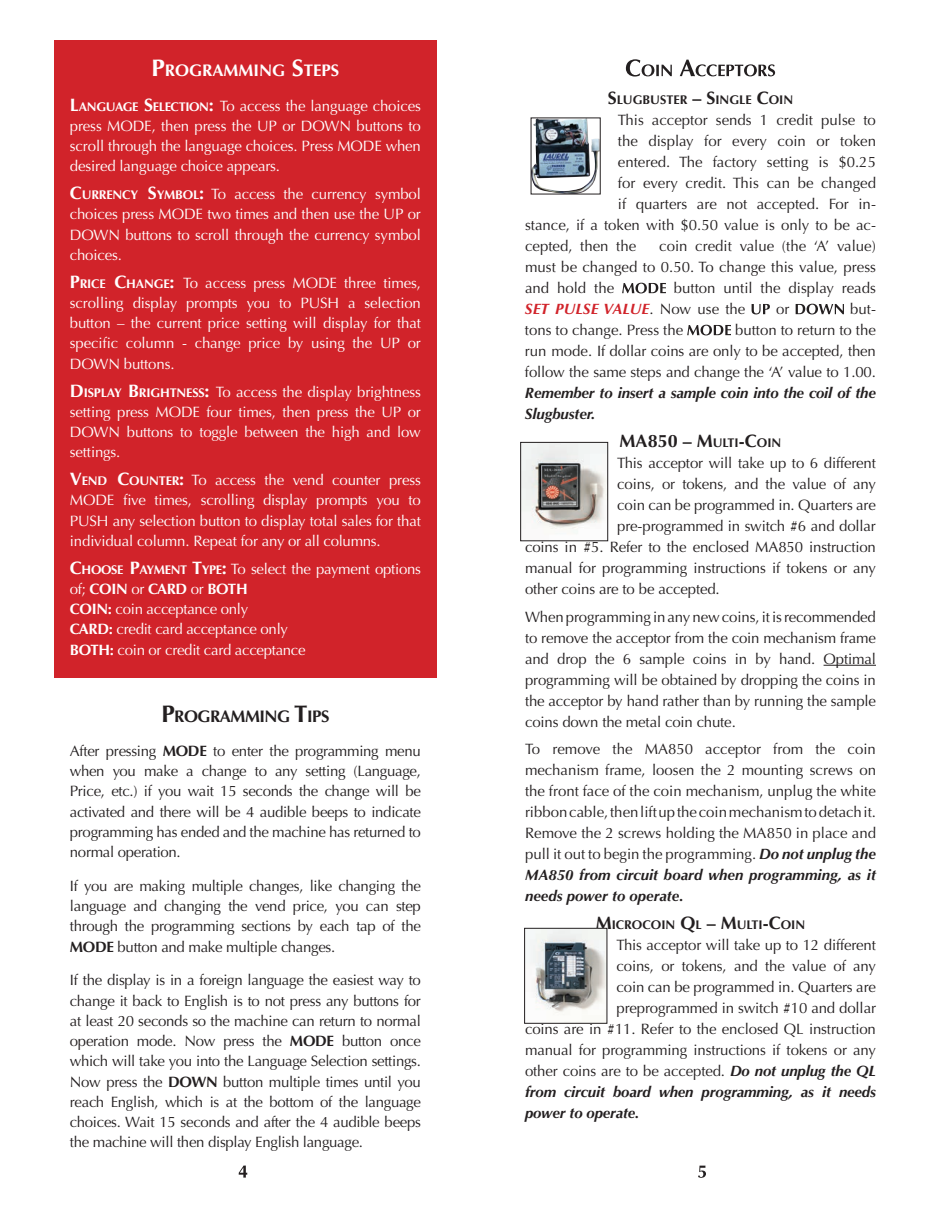
<style>
.page{position:relative;width:945px;height:1215px;background:#fff}
.page>*{position:absolute;margin:0;border:0;box-sizing:border-box;transform-origin:0 0}
.t1{font:700 18px "Optima";color:#231f20}
.t2{font:700 16.8px "Optima";color:#fff}
.t3{font:700 16.8px "Optima";letter-spacing:-.03em;color:#231f20}
.t4{font:15px/21px "Optima";letter-spacing:-.01em;color:#231f20;text-align:justify}
.t5{font:15px/20.2px "Optima";letter-spacing:-.01em;color:#fff;text-align:justify}
.t6{font:italic 700 15px/21px "Optima";letter-spacing:-.01em;color:#231f20}
.t7{font:700 12.6px "Optima";color:#231f20}
.s1{font-size:24px}
.s2{font-weight:700;font-size:18px}
.s3{font-weight:700;font-size:12.6px}
.s4{font-weight:700}
.s5{font-size:18px}
.s6{font-weight:700;font-style:italic;color:#d1232a}
.s7{font-size:12.6px}
.s8{font-weight:700;font-style:italic}
</style>
<div class="page">
<hr style="left:824px;top:665px;width:52px;height:1px;background:#231f20">
<svg style="left:626px;top:59px;width:149px;height:18px"></svg>
<svg style="left:622px;top:283px;width:44px;height:10px"></svg>
<svg style="left:752px;top:304px;width:18px;height:10px"></svg>
<svg style="left:796px;top:304px;width:48px;height:10px"></svg>
<svg style="left:687px;top:325px;width:44px;height:10px"></svg>
<svg style="left:239px;top:1166px;width:8px;height:12px"></svg>
<svg style="left:698px;top:1166px;width:8px;height:12px"></svg>
<img style="left:533px;top:120px;width:65px;height:72px">
<img style="left:529px;top:930px;width:76px;height:85px">
<div style="left:524px;top:928px;width:83px;height:96px;border:1px solid #231f20"></div>
<img style="left:522px;top:444px;width:84px;height:88px">
<div style="left:520px;top:442px;width:88px;height:99px;border:1px solid #231f20"></div>
<div style="left:54px;top:40px;width:383px;height:638px;background:#d1232a"></div>
<p class="t2" style="left:151px;top:61px;width:76px"><span class="s1">P</span>ROGRAMM</p>
<p class="t2" style="left:253px;top:61px;width:87px">ING <span class="s1">S</span>TEPS</p>
<p class="t5" style="left:70px;top:96px;width:353px"><span class="s2">L</span><span class="s3">ANGUAGE</span> <span class="s2">S</span><span class="s3">ELECTION</span><span class="s2">:</span> To access the language choices press MODE, then press the UP or DOWN buttons to scroll through the language choices. Press MODE when desired language choice appears.</p>
<p class="t5" style="left:70px;top:184px;width:353px"><span class="s2">C</span><span class="s3">URRENCY</span> <span class="s2">S</span><span class="s3">YMBOL</span><span class="s2">:</span> To access the currency symbol choices press MODE two times and then use the UP or DOWN buttons to scroll through the currency symbol choices.</p>
<p class="t5" style="left:70px;top:273px;width:353px"><span class="s2">P</span><span class="s3">RICE</span> <span class="s2">C</span><span class="s3">HANGE</span><span class="s2">:</span> To access press MODE three times, scrolling display prompts you to PUSH a selection button – the current price setting will display for that specific column - change price by using the UP or DOWN buttons.</p>
<p class="t5" style="left:70px;top:382px;width:353px"><span class="s2">D</span><span class="s3">ISPLAY</span> <span class="s2">B</span> <span class="s3">RIGHTNESS</span><span class="s2">:</span> To access the display brightness setting press MODE four times, then press the UP or DOWN buttons to toggle between the high and low settings.</p>
<p class="t5" style="left:70px;top:470px;width:353px"><span class="s2">V</span><span class="s3">END</span> <span class="s2">C</span><span class="s3">OUNTER</span><span class="s2">:</span> To access the vend counter press MODE five times, scrolling display prompts you to PUSH any selection button to display total sales for that individual column. Repeat for any or all columns.</p>
<p class="t5" style="left:70px;top:559px;width:352px;text-align:left"><span class="s2">C</span><span class="s3">HOOSE</span> <span class="s2">P</span><span class="s3">AYMENT</span> <span class="s2">T</span><span class="s3">YPE</span><span class="s2">:</span> To select the payment options of; <span class="s4">COIN</span> or <span class="s4">CARD</span> or <span class="s4">BOTH<br>COIN:</span> coin acceptance only<br><span class="s4">CARD:</span> credit card acceptance only<br><span class="s4">BOTH:</span> coin or credit card acceptance</p>
<p class="t3" style="left:161px;top:707px;width:73px"><span class="s1">P</span>ROGRAMM</p>
<p class="t3" style="left:260px;top:707px;width:71px">ING <span class="s1">T</span>IPS</p>
<p class="t4" style="left:70px;top:741px;width:353px;line-height:20.2px">After pressing <span class="s4">MODE</span> to enter the programming menu when you make a change to any setting (Language, Price, etc.) if you wait 15 seconds the change will be activated and there will be 4 audible beeps to indicate programming has ended and the machine has returned to normal operation.</p>
<p class="t4" style="left:70px;top:876px;width:353px;line-height:20.2px">If you are making multiple changes, like changing the language and changing the vend price, you can step through the programming sections by each tap of the <span class="s4">MODE</span> button and make multiple changes.</p>
<p class="t4" style="left:70px;top:970px;width:353px;line-height:20.2px">If the display is in a foreign language the easiest way to change it back to English is to not press any buttons for at least 20 seconds so the machine can return to normal operation mode. Now press the <span class="s4">MODE</span> button once which will take you into the Language Selection settings.<br>Now press the <span class="s4">DOWN</span> button multiple times until you reach English, which is at the bottom of the language choices. Wait 15 seconds and after the 4 audible beeps the machine will then display English language.</p>
<p class="t7" style="left:608px;top:93px;width:187px"><span class="s5">S</span>LUGBUSTER <span class="s5">– S</span>INGLE <span class="s5">C</span>OIN</p>
<p class="t4" style="left:618px;top:110px;width:260px">This acceptor sends 1 credit pulse to</p>
<p class="t4" style="left:618px;top:131px;width:260px">the display for every coin or token</p>
<p class="t4" style="left:618px;top:152px;width:260px">entered. The factory setting is $0.25</p>
<p class="t4" style="left:618px;top:173px;width:260px">for every credit. This can be changed</p>
<p class="t4" style="left:618px;top:194px;width:260px">if quarters are not accepted. For in-</p>
<p class="t4" style="left:525px;top:215px;width:352px">stance, if a token with $0.50 value is only to be ac-</p>
<p class="t4" style="left:525px;top:236px;width:113px">cepted, then the</p>
<p class="t4" style="left:525px;top:236px;width:353px;text-indent:134px">coin credit value (the ‘A’ value) must be changed to 0.50. To change this value, press and hold the</p>
<p class="t4" style="left:525px;top:278px;width:352px;text-indent:149px">button until the display reads<br><span class="s6">SET PULSE VALUE</span>. Now use the</p>
<p class="t4" style="left:776px;top:299px;width:15px">or</p>
<p class="t4" style="left:850px;top:299px;width:27px">but-</p>
<p class="t4" style="left:525px;top:320px;width:352px;text-indent:210px">button to return to the run mode. If dollar coins are only to be accepted, then follow the same steps and change the ‘A’ value to 1.00.</p>
<p class="t6" style="left:525px;top:383px;width:352px">Remember to insert a sample coin into the coil of the<br>Slugbuster.</p>
<p class="t1" style="left:620px;top:431px;width:163px">MA850 – M<span class="s7">ULTI</span>-C<span class="s7">OIN</span></p>
<p class="t4" style="left:617px;top:453px;width:260px">This acceptor will take up to 6 different</p>
<p class="t4" style="left:617px;top:474px;width:260px">coins, or tokens, and the value of any</p>
<p class="t4" style="left:617px;top:495px;width:260px">coin can be programmed in. Quarters are</p>
<p class="t4" style="left:617px;top:516px;width:260px">pre-programmed in switch #6 and dollar</p>
<p class="t4" style="left:525px;top:537px;width:352px">coins in #5. Refer to the enclosed MA850 instruction</p>
<p class="t4" style="left:525px;top:558px;width:352px">manual for programming instructions if tokens or any</p>
<p class="t4" style="left:525px;top:579px;width:196px">other coins are to be accepted.</p>
<p class="t4" style="left:525px;top:606px;width:353px">When programming in any new coins, it is recommended to remove the acceptor from the coin mechanism frame and drop the 6 sample coins in by hand. Optimal programming will be obtained by dropping the coins in the acceptor by hand rather than by running the sample coins down the metal coin chute.</p>
<p class="t4" style="left:525px;top:739px;width:353px">To remove the MA850 acceptor from the coin mechanism frame, loosen the 2 mounting screws on the front face of the coin mechanism, unplug the white ribbon cable, then lift up the coin mechanism to detach it.<br>Remove the 2 screws holding the MA850 in place and pull it out to begin the programming. <span class="s8">Do not unplug the MA850 from circuit board when programming, as it needs power to operate.</span></p>
<p class="t7" style="left:596px;top:918px;width:211px"><span class="s5">M</span>ICROCOIN <span class="s5">Q</span>L <span class="s5">– M</span>ULTI<span class="s5">-C</span>OIN</p>
<p class="t4" style="left:616px;top:935px;width:261px">This acceptor will take up to 12 different</p>
<p class="t4" style="left:616px;top:956px;width:261px">coins, or tokens, and the value of any</p>
<p class="t4" style="left:616px;top:977px;width:261px">coin can be programmed in. Quarters are</p>
<p class="t4" style="left:616px;top:998px;width:261px">preprogrammed in switch #10 and dollar</p>
<p class="t4" style="left:525px;top:1019px;width:352px">coins are in #11. Refer to the enclosed QL instruction</p>
<p class="t4" style="left:525px;top:1040px;width:352px">manual for programming instructions if tokens or any</p>
<p class="t4" style="left:525px;top:1061px;width:352px">other coins are to be accepted. <span class="s8">Do not unplug the QL</span></p>
<p class="t6" style="left:525px;top:1082px;width:353px">from circuit board when programming, as it needs</p>
<p class="t6" style="left:525px;top:1103px;width:116px">power to operate.</p>
<p class="t4" style="left:525px;top:320px;width:160px">tons to change. Press the</p>
</div>
